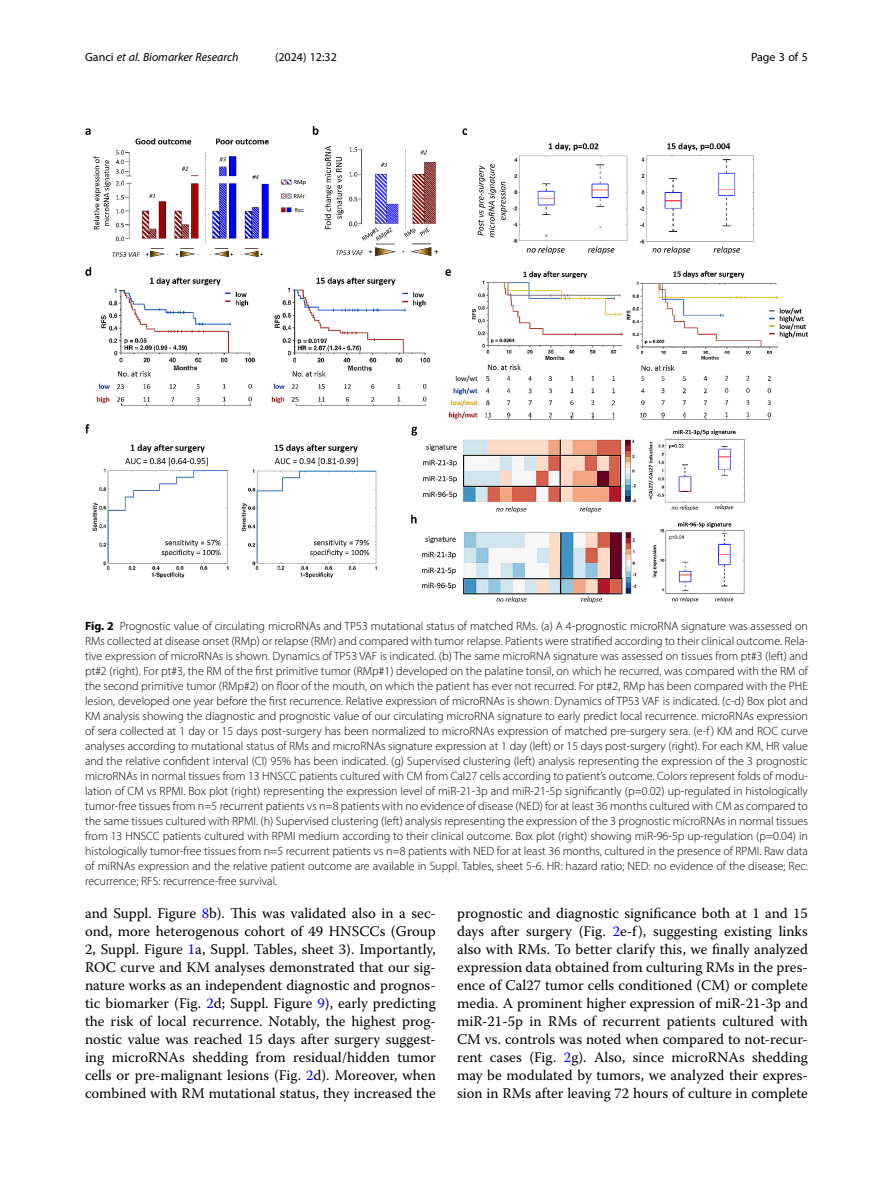
<style>
.page{position:relative;width:893px;height:1191px;background:#fff}
.page>*{position:absolute;margin:0;border:0;box-sizing:border-box;transform-origin:0 0}
.Body_Text{font:14.7px/18px "Warnock Pro";color:#000;text-align:justify}
.Figure_Caption{font:300 12px/15px "Myriad Pro";color:#000;text-align:justify}
.t1{font:italic 12px "Myriad Pro";color:#000}
.t2{font:12px "Myriad Pro";color:#000}
.s1{font-style:normal}
.s2{font-weight:700}
.s3{color:#00f}
</style>
<div class="page">
<img style="left:85px;top:126px;width:723px;height:476px">
<p class="t1" style="left:85px;top:50px;width:155px"><span class="s1">Ganci</span> et al. Biomarker Research</p>
<p class="t2" style="left:275px;top:50px;width:63px">(2024) 12:32</p>
<p class="t2" style="left:751px;top:50px;width:58px">Page 3 of 5</p>
<p class="Figure_Caption" style="left:85px;top:618px;width:724px"><span class="s2">Fig. 2</span> Prognostic value of circulating microRNAs and TP53 mutational status of matched RMs. (a) A 4-prognostic microRNA signature was assessed on RMs collected at disease onset (RMp) or relapse (RMr) and compared with tumor relapse. Patients were stratified according to their clinical outcome. Rela&shy;tive expression of microRNAs is shown. Dynamics of TP53 VAF is indicated. (b) The same microRNA signature was assessed on tissues from pt#3 (left) and pt#2 (right). For pt#3, the RM of the first primitive tumor (RMp#1) developed on the palatine tonsil, on which he recurred, was compared with the RM of the second primitive tumor (RMp#2) on floor of the mouth, on which the patient has ever not recurred. For pt#2, RMp has been compared with the PHE lesion, developed one year before the first recurrence. Relative expression of microRNAs is shown. Dynamics of TP53 VAF is indicated. (c-d) Box plot and KM analysis showing the diagnostic and prognostic value of our circulating microRNA signature to early predict local recurrence. microRNAs expression of sera collected at 1 day or 15 days post-surgery has been normalized to microRNAs expression of matched pre-surgery sera. (e-f ) KM and ROC curve analyses according to mutational status of RMs and microRNAs signature expression at 1 day (left) or 15 days post-surgery (right). For each KM, HR value and the relative confident interval (CI) 95% has been indicated. (g) Supervised clustering (left) analysis representing the expression of the 3 prognostic microRNAs in normal tissues from 13 HNSCC patients cultured with CM from Cal27 cells according to patient’s outcome. Colors represent folds of modu&shy;lation of CM vs RPMI. Box plot (right) representing the expression level of miR-21-3p and miR-21-5p significantly (p=0.02) up-regulated in histologically tumor-free tissues from n=5 recurrent patients vs n=8 patients with no evidence of disease (NED) for at least 36 months cultured with CM as compared to the same tissues cultured with RPMI. (h) Supervised clustering (left) analysis representing the expression of the 3 prognostic microRNAs in normal tissues from 13 HNSCC patients cultured with RPMI medium according to their clinical outcome. Box plot (right) showing miR-96-5p up-regulation (p=0.04) in histologically tumor-free tissues from n=5 recurrent patients vs n=8 patients with NED for at least 36 months, cultured in the presence of RPMI. Raw data of miRNAs expression and the relative patient outcome are available in Suppl. Tables, sheet 5-6. HR: hazard ratio; NED: no evidence of the disease; Rec: recurrence; RFS: recurrence-free survival.</p>
<p class="Body_Text" style="left:85px;top:904px;width:352px">and Suppl. Figure <span class="s3">8</span>b). This was validated also in a sec&shy;ond, more heterogenous cohort of 49 HNSCCs (Group 2, Suppl. Figure <span class="s3">1</span>a, Suppl. Tables, sheet 3). Importantly, ROC curve and KM analyses demonstrated that our sig&shy;nature works as an independent diagnostic and prognos&shy;tic biomarker (Fig. <span class="s3">2</span>d; Suppl. Figure <span class="s3">9</span>), early predicting the risk of local recurrence. Notably, the highest prog&shy;nostic value was reached 15 days after surgery suggest&shy;ing microRNAs shedding from residual/hidden tumor cells or pre-malignant lesions (Fig. <span class="s3">2</span>d). Moreover, when combined with RM mutational status, they increased the</p>
<p class="Body_Text" style="left:457px;top:904px;width:352px">prognostic and diagnostic significance both at 1 and 15 days after surgery (Fig. <span class="s3">2</span>e-f), suggesting existing links also with RMs. To better clarify this, we finally analyzed expression data obtained from culturing RMs in the pres&shy;ence of Cal27 tumor cells conditioned (CM) or complete media. A prominent higher expression of miR-21-3p and miR-21-5p in RMs of recurrent patients cultured with CM vs. controls was noted when compared to not-recur&shy;rent cases (Fig. <span class="s3">2</span>g). Also, since microRNAs shedding may be modulated by tumors, we analyzed their expres&shy;sion in RMs after leaving 72 hours of culture in complete</p>
</div>
